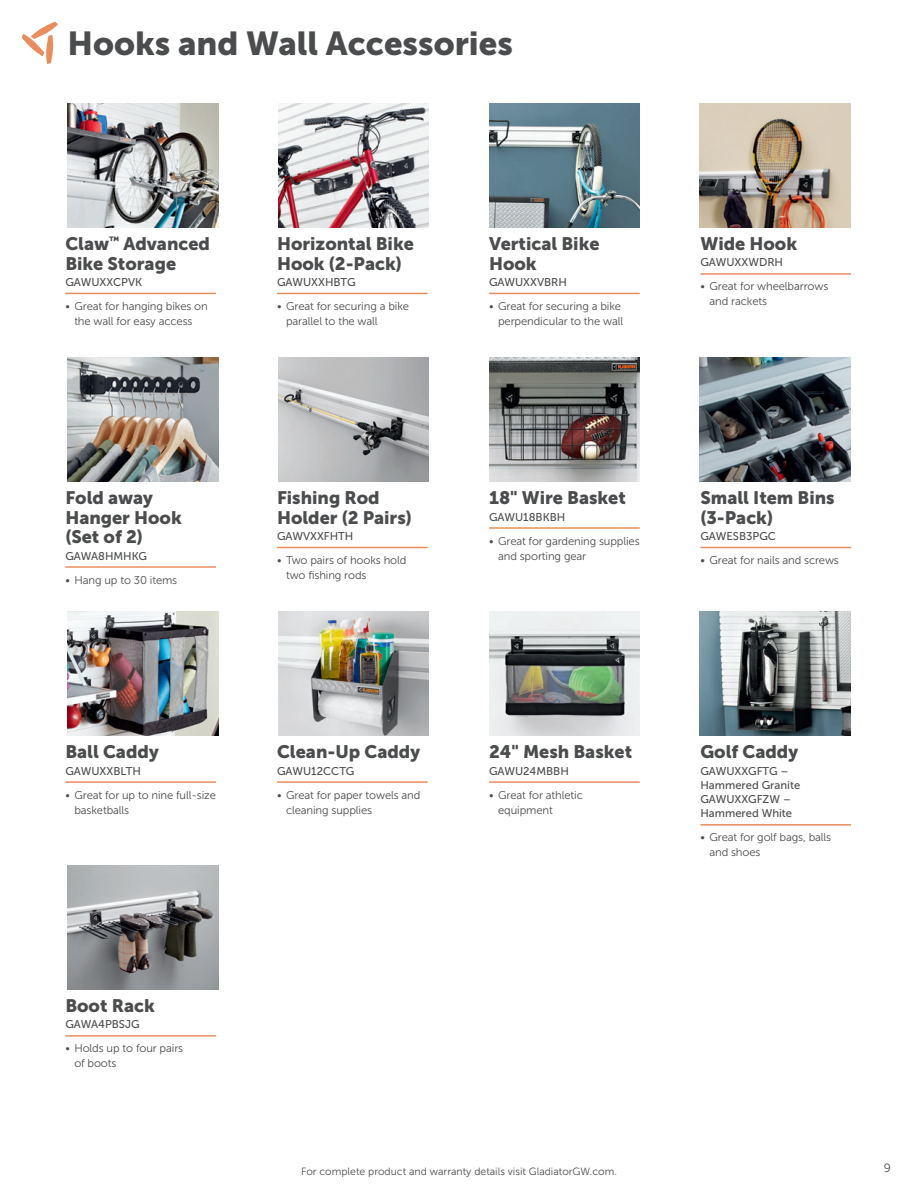
<style>
.page{position:relative;width:918px;height:1188px;background:#fff}
.page>*{position:absolute;margin:0;border:0;box-sizing:border-box;transform-origin:0 0}
.t1{font:33px "Museo Sans 900";color:#4b4c4d}
.t2{font:18px/19.5px "Museo Sans 900";color:#4b4c4d}
.t3{font:12px "Museo Sans 300";color:#4b4c4d}
.t4{font:11.25px/15px "Museo Sans 300";letter-spacing:-.01em;color:#4b4c4d}
.Model_Number_with_Ru{font:11.25px/14.2px "Museo Sans 500";color:#4b4c4d}
.t5{font:10.5px "Museo Sans 300";color:#4b4c4d}
</style>
<div class="page">
<svg style="left:22px;top:22px;width:36px;height:42px"></svg>
<hr style="left:277px;top:293px;width:151px;height:1px;background:#e98d5e">
<hr style="left:277px;top:547px;width:151px;height:1px;background:#e98d5e">
<hr style="left:277px;top:781px;width:151px;height:2px;background:#e98d5e">
<hr style="left:489px;top:293px;width:151px;height:1px;background:#e98d5e">
<hr style="left:489px;top:527px;width:151px;height:2px;background:#e98d5e">
<hr style="left:489px;top:781px;width:151px;height:2px;background:#e98d5e">
<hr style="left:700px;top:273px;width:151px;height:2px;background:#e98d5e">
<hr style="left:700px;top:547px;width:151px;height:1px;background:#e98d5e">
<hr style="left:700px;top:824px;width:151px;height:2px;background:#e98d5e">
<hr style="left:65px;top:293px;width:151px;height:1px;background:#e98d5e">
<hr style="left:65px;top:566px;width:151px;height:2px;background:#e98d5e">
<hr style="left:65px;top:781px;width:151px;height:2px;background:#e98d5e">
<hr style="left:65px;top:1035px;width:151px;height:2px;background:#e98d5e">
<img style="left:68px;top:104px;width:150px;height:124px">
<img style="left:68px;top:358px;width:150px;height:124px">
<img style="left:68px;top:612px;width:150px;height:124px">
<img style="left:68px;top:865px;width:150px;height:125px">
<img style="left:278px;top:104px;width:151px;height:124px">
<img style="left:278px;top:358px;width:151px;height:124px">
<img style="left:278px;top:612px;width:151px;height:124px">
<img style="left:489px;top:104px;width:151px;height:124px">
<img style="left:489px;top:358px;width:151px;height:124px">
<img style="left:489px;top:612px;width:151px;height:124px">
<img style="left:700px;top:104px;width:150px;height:124px">
<img style="left:700px;top:358px;width:150px;height:124px">
<img style="left:700px;top:612px;width:150px;height:124px">
<p class="t1" style="left:68px;top:24px;width:447px">Hooks and Wall Accessories</p>
<p class="t2" style="left:65px;top:234px;width:146px">Claw<sup>™</sup> Advanced<br>Bike Storage</p>
<p class="Model_Number_with_Ru" style="left:65px;top:275px;width:78px">GAWUXXCPVK</p>
<p class="t4" style="left:65px;top:299px;width:144px;text-align:center">• Great for hanging bikes on the wall for easy access</p>
<p class="t2" style="left:277px;top:234px;width:138px">Horizontal Bike<br>Hook (2-Pack)</p>
<p class="Model_Number_with_Ru" style="left:277px;top:275px;width:80px">GAWUXXHBTG</p>
<p class="t4" style="left:286px;top:299px;width:125px;text-indent:-9px">• Great for securing a bike parallel to the wall</p>
<p class="t2" style="left:65px;top:488px;width:118px">Fold away<br>Hanger Hook (Set of 2)</p>
<p class="Model_Number_with_Ru" style="left:65px;top:549px;width:83px">GAWA8HMHKG</p>
<p class="t4" style="left:65px;top:572px;width:113px">• Hang up to 30 items</p>
<p class="t2" style="left:277px;top:488px;width:136px">Fishing Rod<br>Holder (2 Pairs)</p>
<p class="Model_Number_with_Ru" style="left:277px;top:529px;width:78px">GAWVXXFHTH</p>
<p class="t4" style="left:286px;top:553px;width:122px;text-indent:-9px">• Two pairs of hooks hold two fishing rods</p>
<p class="t2" style="left:65px;top:742px;width:95px">Ball Caddy</p>
<p class="Model_Number_with_Ru" style="left:65px;top:764px;width:77px">GAWUXXBLTH</p>
<p class="t4" style="left:74px;top:787px;width:143px;text-indent:-9px">• Great for up to nine full-size basketballs</p>
<p class="t2" style="left:277px;top:742px;width:145px">Clean-Up Caddy</p>
<p class="Model_Number_with_Ru" style="left:277px;top:764px;width:79px">GAWU12CCTG</p>
<p class="t4" style="left:286px;top:787px;width:136px;text-indent:-9px">• Great for paper towels and cleaning supplies</p>
<p class="t2" style="left:65px;top:996px;width:91px">Boot Rack</p>
<p class="Model_Number_with_Ru" style="left:65px;top:1017px;width:76px">GAWA4PBSJG</p>
<p class="t4" style="left:74px;top:1041px;width:110px;text-indent:-9px">• Holds up to four pairs of boots</p>
<p class="t2" style="left:489px;top:234px;width:112px">Vertical Bike<br>Hook</p>
<p class="Model_Number_with_Ru" style="left:489px;top:275px;width:79px">GAWUXXVBRH</p>
<p class="t4" style="left:489px;top:299px;width:136px;text-align:right">• Great for securing a bike perpendicular to the wall</p>
<p class="t2" style="left:700px;top:234px;width:98px">Wide Hook</p>
<p class="Model_Number_with_Ru" style="left:700px;top:255px;width:84px">GAWUXXWDRH</p>
<p class="t4" style="left:709px;top:279px;width:120px;text-indent:-9px">• Great for wheelbarrows and rackets</p>
<p class="t2" style="left:489px;top:488px;width:138px">18" Wire Basket</p>
<p class="Model_Number_with_Ru" style="left:489px;top:510px;width:78px">GAWU18BKBH</p>
<p class="t4" style="left:498px;top:533px;width:143px;text-indent:-9px">• Great for gardening supplies and sporting gear</p>
<p class="t2" style="left:700px;top:488px;width:136px">Small Item Bins (3-Pack)</p>
<p class="Model_Number_with_Ru" style="left:700px;top:529px;width:77px">GAWESB3PGC</p>
<p class="t4" style="left:700px;top:553px;width:140px">• Great for nails and screws</p>
<p class="t2" style="left:489px;top:742px;width:145px">24" Mesh Basket</p>
<p class="Model_Number_with_Ru" style="left:489px;top:764px;width:81px">GAWU24MBBH</p>
<p class="t4" style="left:498px;top:787px;width:86px;text-indent:-9px">• Great for athletic equipment</p>
<p class="t2" style="left:700px;top:742px;width:99px">Golf Caddy</p>
<p class="Model_Number_with_Ru" style="left:700px;top:764px;width:101px">GAWUXXGFTG –<br>Hammered Granite<br>GAWUXXGFZW –<br>Hammered White</p>
<p class="t4" style="left:709px;top:830px;width:123px;text-indent:-9px">• Great for golf bags, balls and shoes</p>
<p class="t5" style="left:301px;top:1165px;width:317px">For complete product and warranty details visit GladiatorGW.com.</p>
<p class="t3" style="left:884px;top:1161px;width:9px">9</p>
</div>
